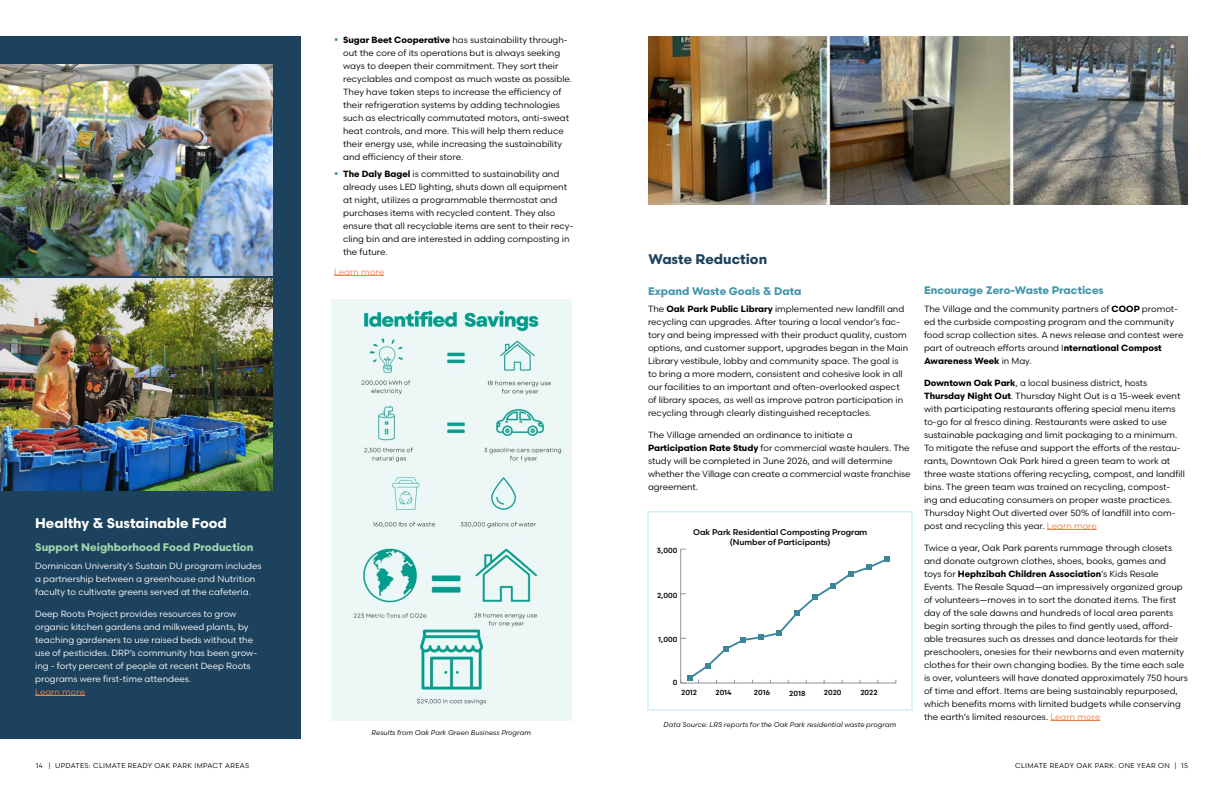
<style>
.page{position:relative;width:1224px;height:792px;background:#fff}
.page>*{position:absolute;margin:0;border:0;box-sizing:border-box;transform-origin:0 0}
.t1{font:700 14px "Scandia";color:#fff}
.t2{font:700 14px "Scandia";color:#1d425d}
.t3{font:700 11px "Scandia";color:#4295ac}
.t4{font:700 11px "Scandia";color:#9fd8af}
.t5{font:9px/13px "Scandia";color:#000}
.t6{font:9px/13px "Scandia";color:#fff}
.t7{font:9px "Scandia";color:#ed824b}
.t8{font:500 8.3px/9.9px "Scandia";color:#000;text-align:center}
.t9{font:500 7.3px "Scandia";color:#000}
.t10{font:italic 7px "Scandia";letter-spacing:.01em;color:#000}
.t11{font:7px "Scandia";letter-spacing:.05em;color:#000}
.s1{font-family:"Open Sans";font-weight:800;font-size:15px;color:#4295ac}
.s2{font-weight:700}
.s3{color:#ed824b}
</style>
<div class="page">
<div style="left:0;top:36px;width:301px;height:703px;background:#1d425d"></div>
<hr style="left:35px;top:695px;width:50px;height:1px;background:#ed824b">
<img style="left:0;top:64px;width:273px;height:211px">
<img style="left:0;top:279px;width:273px;height:211px">
<hr style="left:1047px;top:529px;width:50px;height:1px;background:#ed824b">
<hr style="left:1050px;top:720px;width:50px;height:1px;background:#ed824b">
<hr style="left:680px;top:549px;width:1px;height:134px;background:#939598">
<svg style="left:680px;top:556px;width:216px;height:128px"></svg>
<div style="left:648px;top:511px;width:264px;height:199px;border:1px solid #b5e9f4"></div>
<hr style="left:334px;top:275px;width:50px;height:1px;background:#ed824b">
<img style="left:648px;top:36px;width:540px;height:169px">
<img style="left:332px;top:299px;width:239px;height:421px">
<p class="t5" style="left:343px;top:33px;width:231px;text-indent:-9px"><span class="s1">·</span> <span class="s2">Sugar Beet Cooperative</span> has sustainability through&shy;out the core of its operations but is always seeking ways to deepen their commitment. They sort their recyclables and compost as much waste as possible.<br>They have taken steps to increase the efficiency of their refrigeration systems by adding technologies such as electrically commutated motors, anti-sweat heat controls, and more. This will help them reduce their energy use, while increasing the sustainability and efficiency of their store.</p>
<p class="t5" style="left:343px;top:167px;width:232px;text-indent:-9px"><span class="s1">·</span> <span class="s2">The Daly Bagel</span> is committed to sustainability and already uses LED lighting, shuts down all equipment at night, utilizes a programmable thermostat and purchases items with recycled content. They also ensure that all recyclable items are sent to their recy&shy;cling bin and are interested in adding composting in the future.</p>
<p class="t7" style="left:334px;top:266px;width:52px">Learn more</p>
<h1 class="t1" style="left:35px;top:515px;width:193px">Healthy &amp; Sustainable Food</h1>
<p class="t4" style="left:35px;top:540px;width:220px">Support Neighborhood Food Production</p>
<p class="t6" style="left:35px;top:559px;width:228px">Dominican University’s Sustain DU program includes a partnership between a greenhouse and Nutrition faculty to cultivate greens served at the cafeteria.</p>
<p class="t6" style="left:35px;top:607px;width:224px">Deep Roots Project provides resources to grow organic kitchen gardens and milkweed plants, by teaching gardeners to use raised beds without the use of pesticides. DRP’s community has been grow&shy;ing - forty percent of people at recent Deep Roots programs were first-time attendees.</p>
<p class="t7" style="left:35px;top:686px;width:52px">Learn more</p>
<p class="t10" style="left:372px;top:728px;width:161px">Results from Oak Park Green Business Program</p>
<h1 class="t2" style="left:648px;top:250px;width:120px">Waste Reduction</h1>
<p class="t3" style="left:648px;top:284px;width:155px">Expand Waste Goals &amp; Data</p>
<p class="t5" style="left:648px;top:303px;width:262px">The <span class="s2">Oak Park Public Library</span> implemented new landfill and recycling can upgrades. After touring a local vendor’s fac&shy;tory and being impressed with their product quality, custom options, and customer support, upgrades began in the Main Library vestibule, lobby and community space. The goal is to bring a more modern, consistent and cohesive look in all our facilities to an important and often-overlooked aspect of library spaces, as well as improve patron participation in recycling through clearly distinguished receptacles.</p>
<p class="t5" style="left:648px;top:429px;width:264px">The Village amended an ordinance to initiate a <span class="s2">Participation Rate Study</span> for commercial waste haulers. The study will be completed in June 2026, and will determine whether the Village can create a commercial waste franchise agreement.</p>
<p class="t9" style="left:657px;top:546px;width:22px">3,000</p>
<p class="t9" style="left:657px;top:590px;width:22px">2,000</p>
<p class="t9" style="left:658px;top:635px;width:21px">1,000</p>
<p class="t9" style="left:673px;top:678px;width:6px">0</p>
<p class="t8" style="left:693px;top:528px;width:176px">Oak Park Residential Composting Program (Number of Participants)</p>
<p class="t9" style="left:681px;top:688px;width:17px">2012</p>
<p class="t9" style="left:716px;top:688px;width:18px">2014</p>
<p class="t9" style="left:754px;top:688px;width:18px">2016</p>
<p class="t9" style="left:789px;top:688px;width:18px">2018</p>
<p class="t9" style="left:824px;top:688px;width:19px">2020</p>
<p class="t9" style="left:860px;top:688px;width:19px">2022</p>
<p class="t10" style="left:664px;top:720px;width:234px">Data Source: LRS reports for the Oak Park residential waste program</p>
<p class="t3" style="left:924px;top:283px;width:181px">Encourage Zero-Waste Practices</p>
<p class="t5" style="left:924px;top:302px;width:261px">The Village and the community partners of <span class="s2">COOP</span> promot&shy;ed the curbside composting program and the community food scrap collection sites. A news release and contest were part of outreach efforts around I<span class="s2">nternational Compost Awareness Week</span> in May.</p>
<p class="t5" style="left:924px;top:376px;width:262px"><span class="s2">Downtown Oak Park</span>, a local business district, hosts <span class="s2">Thursday Night Out</span>. Thursday Night Out is a 15-week event with participating restaurants offering special menu items to-go for al fresco dining. Restaurants were asked to use sustainable packaging and limit packaging to a minimum.<br>To mitigate the refuse and support the efforts of the restau&shy;rants, Downtown Oak Park hired a green team to work at three waste stations offering recycling, compost, and landfill bins. The green team was trained on recycling, compost&shy;ing and educating consumers on proper waste practices.<br>Thursday Night Out diverted over 50% of landfill into com&shy;post and recycling this year. <span class="s3">Learn more</span></p>
<p class="t5" style="left:924px;top:541px;width:266px">Twice a year, Oak Park parents rummage through closets and donate outgrown clothes, shoes, books, games and<br>toys for <span class="s2">Hephzibah Children Association</span>’s Kids Resale Events. The Resale Squad—an impressively organized group of volunteers—moves in to sort the donated items. The first day of the sale dawns and hundreds of local area parents begin sorting through the piles to find gently used, afford&shy;able treasures such as dresses and dance leotards for their preschoolers, onesies for their newborns and even maternity clothes for their own changing bodies. By the time each sale is over, volunteers will have donated approximately 750 hours of time and effort. Items are being sustainably repurposed, which benefits moms with limited budgets while conserving the earth’s limited resources. <span class="s3">Learn more</span></p>
<p class="t11" style="left:36px;top:761px;width:8px">14</p>
<p class="t11" style="left:1015px;top:761px;width:174px">CLIMATE READY OAK PARK: ONE YEAR ON | 15</p>
<p class="t11" style="left:48px;top:761px;width:202px">| UPDATES: CLIMATE READY OAK PARK IMPACT AREAS</p>
</div>
